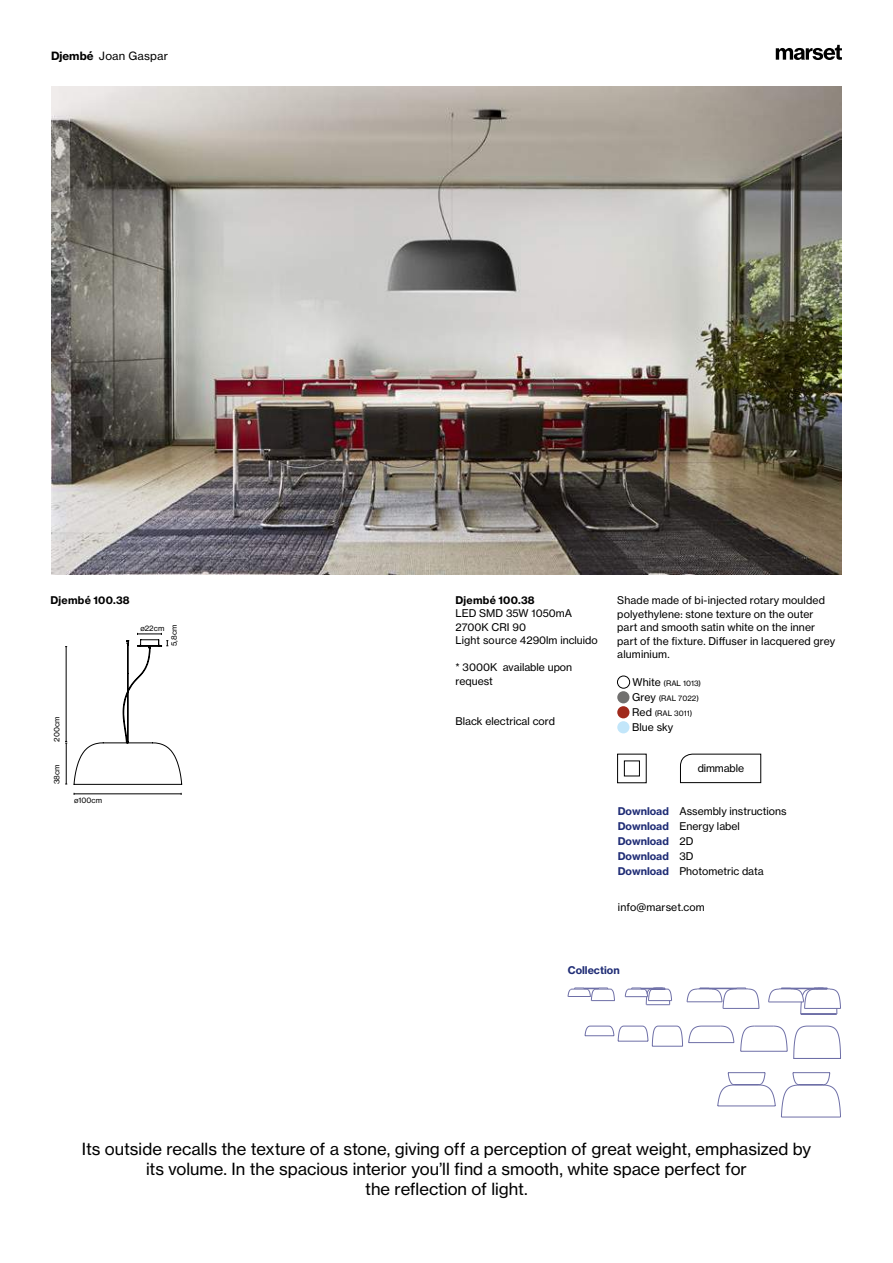
<style>
.page{position:relative;width:893px;height:1263px;background:#fff}
.page>*{position:absolute;margin:0;border:0;box-sizing:border-box;transform-origin:0 0}
.t1{font:16.5px/20.2px "N Haas Grotesk TX Pro 55 Rg";color:#000;text-align:center}
.t2{font:11.25px "N Haas Grotesk TX Pro 55 Rg";letter-spacing:.02em;color:#000}
.t3{font:10.5px/13.5px "N Haas Grotesk TX Pro 55 Rg";color:#000}
.t4{font:10.5px/15px "N Haas Grotesk TX Pro 75 Bd";color:#202d76}
.t5{font:10.5px "N Haas Grotesk TX Pro 75 Bd";letter-spacing:.025em;color:#000}
.t6{font:7.5px/15px "N Haas Grotesk TX Pro 55 Rg";color:#000}
.s1{font-family:"N Haas Grotesk TX Pro 75 Bd"}
.s2{font-size:10.5px}
.s3{font-family:"N Haas Grotesk TX Pro 75 Bd";color:#202d76}
.s4{font-family:"N Haas Grotesk TX Pro 55 Rg";color:#000}
</style>
<div class="page">
<svg style="left:776px;top:45px;width:66px;height:15px"></svg>
<div style="left:624px;top:761px;width:16px;height:15px;border:1px solid #000"></div>
<div style="left:617px;top:676px;width:13px;height:12px;border:1px solid #000;border-radius:50%"></div>
<div style="left:617px;top:691px;width:12px;height:12px;background:#71706f;border-radius:50%"></div>
<div style="left:617px;top:706px;width:12px;height:12px;background:#a02a1c;border-radius:50%"></div>
<div style="left:617px;top:721px;width:12px;height:12px;background:#c2e6fa;border-radius:50%"></div>
<svg style="left:717px;top:1072px;width:124px;height:45px"></svg>
<svg style="left:740px;top:1025px;width:101px;height:34px"></svg>
<svg style="left:585px;top:1025px;width:149px;height:21px"></svg>
<svg style="left:687px;top:988px;width:72px;height:21px"></svg>
<svg style="left:568px;top:987px;width:47px;height:14px"></svg>
<svg style="left:625px;top:987px;width:47px;height:18px"></svg>
<svg style="left:768px;top:987px;width:73px;height:28px"></svg>
<svg style="left:680px;top:753px;width:81px;height:30px"></svg>
<hr style="left:66px;top:743px;width:1px;height:41px;background:#000">
<hr style="left:74px;top:793px;width:107px;height:1px;background:#000">
<hr style="left:66px;top:647px;width:1px;height:94px;background:#000">
<svg style="left:74px;top:633px;width:108px;height:152px"></svg>
<img style="left:51px;top:86px;width:791px;height:488px">
<p class="t2" style="left:51px;top:49px;width:118px"><span class="s1">Djembé</span> Joan Gaspar</p>
<p class="t5" style="left:50px;top:593px;width:81px">Djembé 100.38</p>
<p class="t6" style="left:166px;top:646px;width:23px;rotate:-90deg">5,8cm</p>
<p class="t6" style="left:140px;top:621px;width:26px">ø22cm</p>
<p class="t6" style="left:49px;top:742px;width:27px;rotate:-90deg">200cm</p>
<p class="t6" style="left:49px;top:784px;width:21px;rotate:-90deg">38cm</p>
<p class="t6" style="left:74px;top:793px;width:30px">ø100cm</p>
<p class="t5" style="left:455px;top:593px;width:81px">Djembé 100.38</p>
<p class="t3" style="left:455px;top:606px;width:144px">LED SMD 35W 1050mA<br>2700K CRI 90<br>Light source 4290lm incluido</p>
<p class="t3" style="left:455px;top:660px;width:118px">* 3000K available upon request</p>
<p class="t3" style="left:455px;top:714px;width:101px">Black electrical cord</p>
<p class="t3" style="left:617px;top:593px;width:220px">Shade made of bi-injected rotary moulded polyethylene: stone texture on the outer part and smooth satin white on the inner part of the fixture. Diffuser in lacquered grey aluminium.</p>
<p class="t6" style="left:632px;top:676px;width:70px"><span class="s2">White</span> (RAL 1013)<br><span class="s2">Grey</span> (RAL 7022)<br><span class="s2">Red</span> (RAL 3011)</p>
<p class="t3" style="left:632px;top:720px;width:43px">Blue sky</p>
<p class="t3" style="left:698px;top:761px;width:48px">dimmable</p>
<p class="t3" style="left:618px;top:803px;width:170px;line-height:15px"><span class="s3">Download</span> Assembly instructions<br><span class="s3">Download</span> Energy label</p>
<p class="t4" style="left:618px;top:833px;width:77px">Download <span class="s4">2D<br></span>Download <span class="s4">3D</span></p>
<p class="t3" style="left:618px;top:864px;width:148px"><span class="s3">Download</span> Photometric data</p>
<p class="t3" style="left:618px;top:900px;width:88px">info@marset.com</p>
<p class="t4" style="left:568px;top:962px;width:53px">Collection</p>
<h1 class="t1" style="left:82px;top:1139px;width:731px">Its outside recalls the texture of a stone, giving off a perception of great weight, emphasized by its volume. In the spacious interior you’ll find a smooth, white space perfect for<br>the reflection of light.</h1>
</div>
